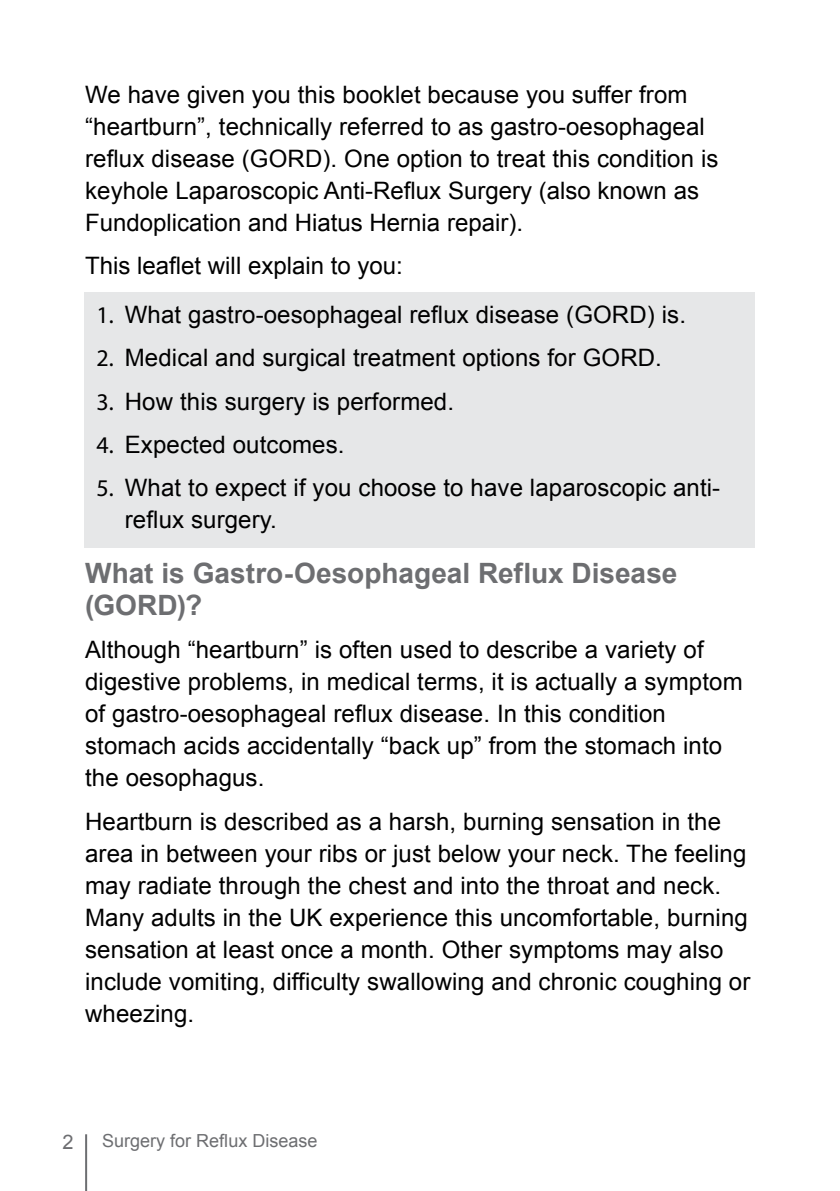
<style>
.page{position:relative;width:840px;height:1191px;background:#fff}
.page>*{position:absolute;margin:0;border:0;box-sizing:border-box;transform-origin:0 0}
.t1{font:700 28px/32px "Arial";color:#6d6e71}
.t2{font:24px/32px "Arial";letter-spacing:.005em;color:#000}
.t3{font:20px "Arial";color:#6d6e71}
.t4{font:18px "Arial";color:#6d6e71}
.s1{font-family:"Myriad Pro"}
</style>
<div class="page">
<div style="left:84px;top:292px;width:670px;height:255px;background:#e6e7e8"></div>
<hr style="left:85px;top:1134px;width:2px;height:57px;background:#6d6e71">
<p class="t2" style="left:85px;top:78px;width:634px">We have given you this booklet because you suffer from “heartburn”, technically referred to as gastro-oesophageal reflux disease (GORD). One option to treat this condition is keyhole Laparoscopic Anti-Reflux Surgery (also known as Fundoplication and Hiatus Hernia repair).</p>
<p class="t2" style="left:85px;top:250px;width:319px">This leaflet will explain to you:</p>
<p class="t2" style="left:96px;top:299px;width:590px"><span class="s1">1.</span> What gastro-oesophageal reflux disease (GORD) is.</p>
<p class="t2" style="left:96px;top:342px;width:566px"><span class="s1">2.</span> Medical and surgical treatment options for GORD.</p>
<p class="t2" style="left:96px;top:385px;width:359px"><span class="s1">3.</span> How this surgery is performed.</p>
<p class="t2" style="left:96px;top:429px;width:249px"><span class="s1">4.</span> Expected outcomes.</p>
<p class="t2" style="left:125px;top:472px;width:596px;text-indent:-28px"><span class="s1">5.</span> What to expect if you choose to have laparoscopic anti&shy;reflux surgery.</p>
<p class="t1" style="left:85px;top:558px;width:593px">What is Gastro-Oesophageal Reflux Disease (GORD)?</p>
<p class="t2" style="left:85px;top:634px;width:658px">Although “heartburn” is often used to describe a variety of digestive problems, in medical terms, it is actually a symptom of gastro-oesophageal reflux disease. In this condition stomach acids accidentally “back up” from the stomach into the oesophagus.</p>
<p class="t2" style="left:85px;top:805px;width:666px">Heartburn is described as a harsh, burning sensation in the area in between your ribs or just below your neck. The feeling may radiate through the chest and into the throat and neck.<br>Many adults in the UK experience this uncomfortable, burning sensation at least once a month. Other symptoms may also include vomiting, difficulty swallowing and chronic coughing or wheezing.</p>
<p class="t3" style="left:63px;top:1128px;width:13px">2</p>
<p class="t4" style="left:102px;top:1129px;width:217px">Surgery for Reflux Disease</p>
</div>
